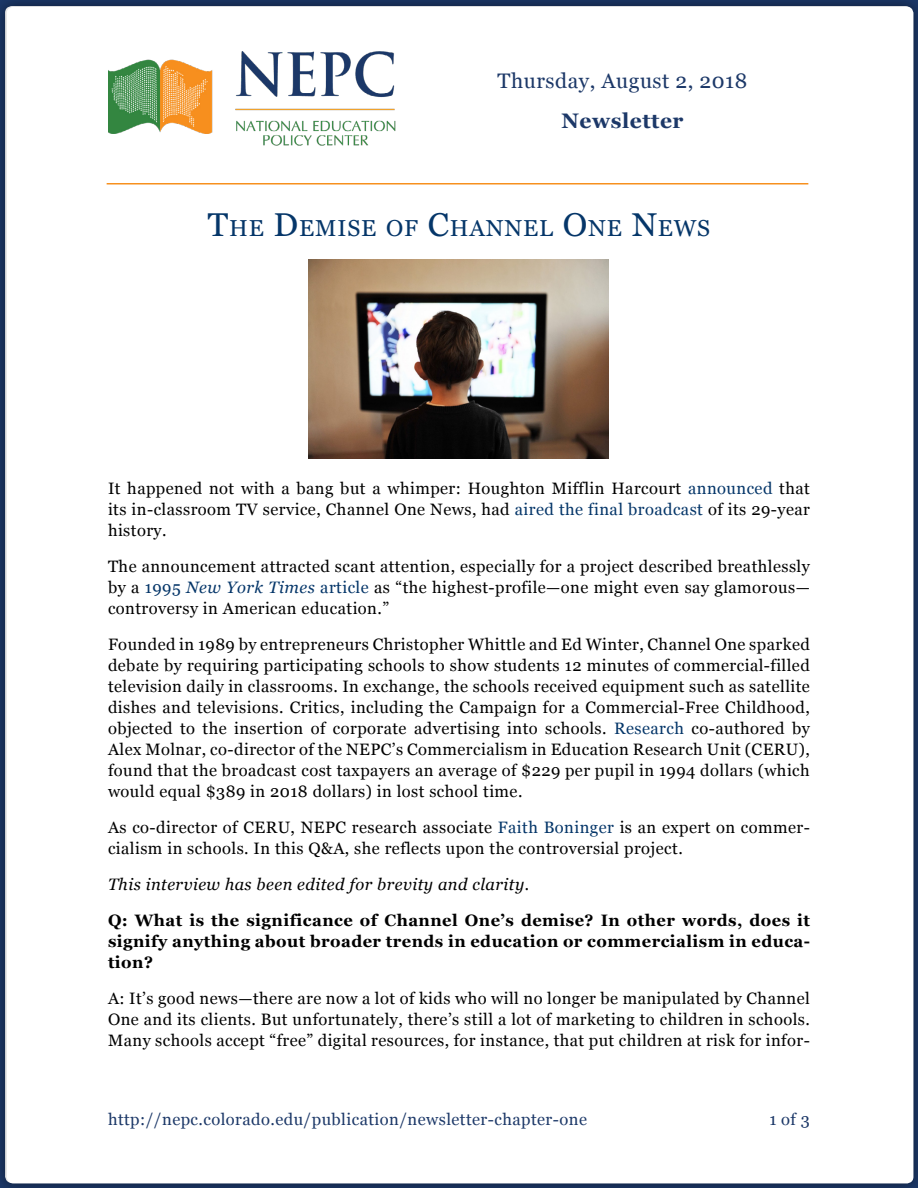
<style>
.page{position:relative;width:918px;height:1188px;background:#fff}
.page>*{position:absolute;margin:0;border:0;box-sizing:border-box;transform-origin:0 0}
.t1{font:23.1px "Georgia";letter-spacing:.04em;color:#053669}
.t2{font:21px "Georgia";letter-spacing:.025em;color:#1c3868}
.t3{font:700 21px "Georgia";letter-spacing:.025em;color:#1c3868}
.t4{font:16.5px/21px "Georgia";letter-spacing:.025em;color:#000;text-align:justify}
.t5{font:700 16.5px/21px "Georgia";letter-spacing:.025em;color:#000;text-align:justify}
.t6{font:16.5px "Georgia";letter-spacing:.025em;color:#1c3868}
.t7{font:italic 16.5px "Georgia";letter-spacing:.025em;color:#000}
.s1{font-size:33px}
.s2{color:#053669}
.s3{font-style:italic;color:#053669}
</style>
<div class="page">
<div style="left:0;top:0;width:918px;height:1188px;background:#000;opacity:.25"></div>
<div style="left:7px;top:7px;width:906px;height:1176px;background:#fff;border-radius:7px"></div>
<hr style="left:107px;top:183px;width:701px;height:1px;background:#f7901e">
<img style="left:308px;top:260px;width:300px;height:199px">
<img style="left:108px;top:51px;width:288px;height:95px">
<p class="t2" style="left:498px;top:65px;width:251px">Thursday, August 2, 2018</p>
<p class="t3" style="left:561px;top:105px;width:124px">Newsletter</p>
<h1 class="t1" style="left:208px;top:212px;width:504px"><span class="s1">T</span>HE <span class="s1">D</span>EMISE OF <span class="s1">C</span>HANNEL <span class="s1">O</span>NE <span class="s1">N</span>EWS</h1>
<p class="t4" style="left:108px;top:477px;width:704px">It happened not with a bang but a whimper: Houghton Mifflin Harcourt <span class="s2">announced</span> that its in-classroom TV service, Channel One News, had <span class="s2">aired the final broadcast</span> of its 29-year history.</p>
<p class="t4" style="left:108px;top:555px;width:703px">The announcement attracted scant attention, especially for a project described breathlessly by a <span class="s2">1995</span> <span class="s3">New York Times</span> <span class="s2">article</span> as “the highest-profile—one might even say glamorous— controversy in American education.”</p>
<p class="t4" style="left:108px;top:633px;width:703px">Founded in 1989 by entrepreneurs Christopher Whittle and Ed Winter, Channel One sparked debate by requiring participating schools to show students 12 minutes of commercial-filled television daily in classrooms. In exchange, the schools received equipment such as satellite dishes and televisions. Critics, including the Campaign for a Commercial-Free Childhood, objected to the insertion of corporate advertising into schools. <span class="s2">Research</span> co-authored by Alex Molnar, co-director of the NEPC’s Commercialism in Education Research Unit (CERU), found that the broadcast cost taxpayers an average of $229 per pupil in 1994 dollars (which would equal $389 in 2018 dollars) in lost school time.</p>
<p class="t4" style="left:108px;top:816px;width:704px">As co-director of CERU, NEPC research associate <span class="s2">Faith Boninger</span> is an expert on commer&shy;cialism in schools. In this Q&amp;A, she reflects upon the controversial project.</p>
<p class="t7" style="left:108px;top:872px;width:423px">This interview has been edited for brevity and clarity.</p>
<p class="t5" style="left:108px;top:909px;width:704px">Q: What is the significance of Channel One’s demise? In other words, does it signify anything about broader trends in education or commercialism in educa&shy;tion?</p>
<p class="t4" style="left:108px;top:987px;width:703px">A: It’s good news—there are now a lot of kids who will no longer be manipulated by Channel One and its clients. But unfortunately, there’s still a lot of marketing to children in schools.<br>Many schools accept “free” digital resources, for instance, that put children at risk for infor-</p>
<p class="t6" style="left:108px;top:1107px;width:480px">http://nepc.colorado.edu/publication/newsletter-chapter-one</p>
<p class="t6" style="left:769px;top:1107px;width:42px">1 of 3</p>
</div>
